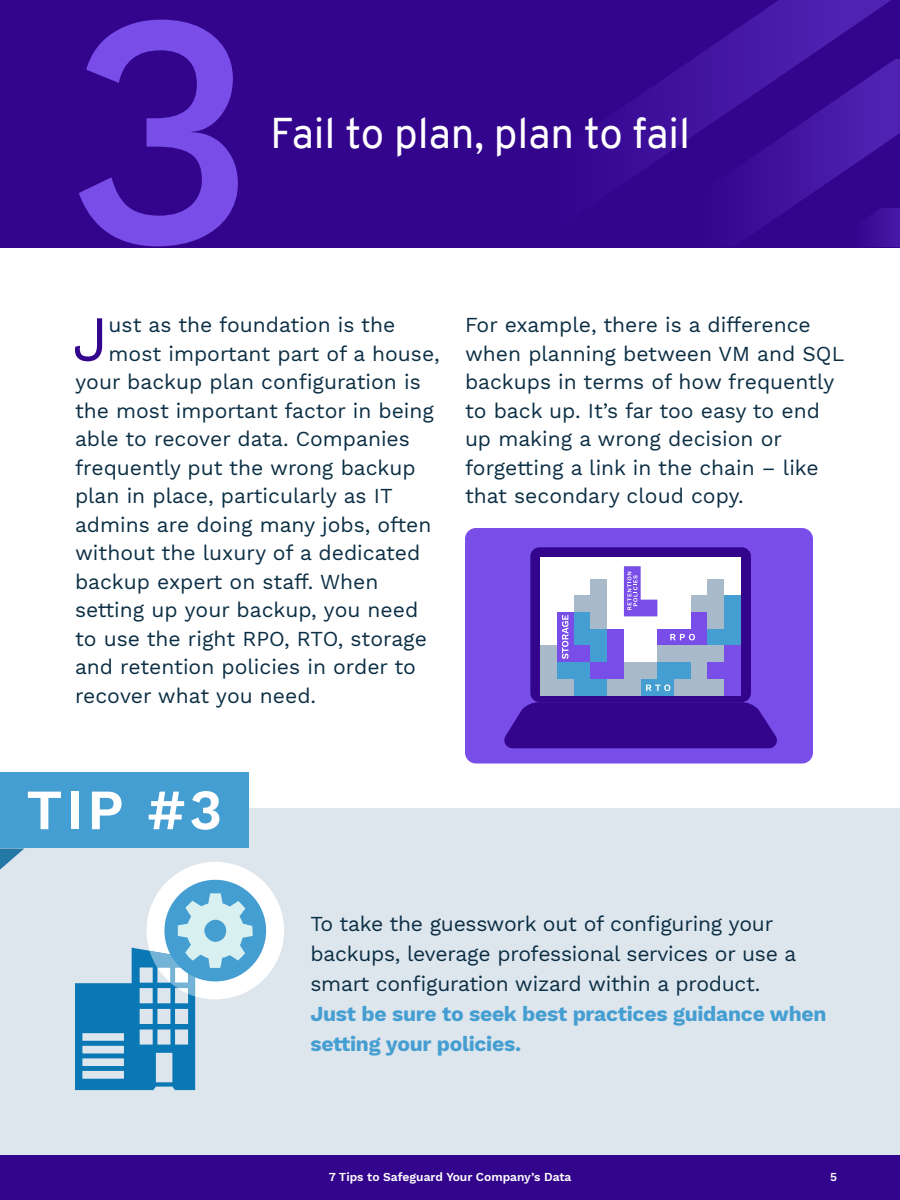
<style>
.page{position:relative;width:900px;height:1200px;background:#fff}
.page>*{position:absolute;margin:0;border:0;box-sizing:border-box;transform-origin:0 0}
.t1{font:500 333.45px "Work Sans";color:#794de8}
.t2{font:64.2px "Work Sans";color:#33058d}
.t3{font:600 57px "Work Sans";color:#fff}
.t4{font:42px "Overpass";color:#fff}
.t5{font:21px/28.5px "Work Sans";color:#0b2e44}
.t6{font:700 21px/30px "Work Sans";letter-spacing:-.01em;color:#459ed1}
.t7{font:600 12px "Work Sans";color:#fff}
</style>
<div class="page">
<div style="left:0;top:809px;width:900px;height:382px;background:#dde5ed"></div>
<div style="left:0;top:0;width:900px;height:247px;background:#33058d"></div>
<img style="left:892px;top:59px;width:8px;height:79px">
<img style="left:892px;top:208px;width:8px;height:39px">
<img style="left:634px;top:0;width:258px;height:247px">
<div style="left:0;top:1155px;width:900px;height:45px;background:#33058c"></div>
<svg style="left:0;top:848px;width:24px;height:22px"></svg>
<div style="left:0;top:772px;width:249px;height:76px;background:#459ed1"></div>
<div style="left:465px;top:528px;width:348px;height:236px;background:#794de8;border-radius:11px"></div>
<svg style="left:75px;top:862px;width:209px;height:228px"></svg>
<div style="left:530px;top:547px;width:221px;height:155px;background:#33058c;border-radius:9px"></div>
<div style="left:540px;top:557px;width:201px;height:139px;background:#fff"></div>
<svg style="left:504px;top:702px;width:273px;height:46px;background:#380a92"></svg>
<div style="left:540px;top:645px;width:17px;height:17px;background:#a8bac9"></div>
<div style="left:540px;top:662px;width:17px;height:17px;background:#a8bac9"></div>
<div style="left:540px;top:679px;width:17px;height:17px;background:#a8bac9"></div>
<div style="left:557px;top:629px;width:17px;height:17px;background:#784de8"></div>
<div style="left:557px;top:645px;width:17px;height:17px;background:#784de8"></div>
<div style="left:557px;top:662px;width:17px;height:17px;background:#459ed1"></div>
<div style="left:557px;top:679px;width:17px;height:17px;background:#a8bac9"></div>
<div style="left:557px;top:612px;width:17px;height:17px;background:#784de8"></div>
<div style="left:574px;top:629px;width:17px;height:17px;background:#459ed1"></div>
<div style="left:574px;top:645px;width:17px;height:17px;background:#784de8"></div>
<div style="left:574px;top:662px;width:17px;height:17px;background:#459ed1"></div>
<div style="left:574px;top:679px;width:17px;height:17px;background:#459ed1"></div>
<div style="left:574px;top:595px;width:17px;height:17px;background:#a8bac9"></div>
<div style="left:574px;top:612px;width:17px;height:17px;background:#459ed1"></div>
<div style="left:590px;top:629px;width:17px;height:17px;background:#459ed1"></div>
<div style="left:590px;top:645px;width:17px;height:17px;background:#459ed1"></div>
<div style="left:590px;top:662px;width:17px;height:17px;background:#784de8"></div>
<div style="left:590px;top:679px;width:17px;height:17px;background:#459ed1"></div>
<div style="left:590px;top:579px;width:17px;height:16px;background:#a8bac9"></div>
<div style="left:590px;top:595px;width:17px;height:17px;background:#a8bac9"></div>
<div style="left:590px;top:612px;width:17px;height:17px;background:#a8bac9"></div>
<div style="left:607px;top:629px;width:17px;height:17px;background:#784de8"></div>
<div style="left:607px;top:645px;width:17px;height:17px;background:#784de8"></div>
<div style="left:607px;top:662px;width:17px;height:17px;background:#784de8"></div>
<div style="left:607px;top:679px;width:17px;height:17px;background:#a8bac9"></div>
<div style="left:624px;top:662px;width:17px;height:17px;background:#a8bac9"></div>
<div style="left:624px;top:679px;width:17px;height:17px;background:#a8bac9"></div>
<div style="left:641px;top:662px;width:16px;height:17px;background:#a8bac9"></div>
<div style="left:641px;top:679px;width:16px;height:17px;background:#459ed1"></div>
<div style="left:657px;top:629px;width:17px;height:17px;background:#784de8"></div>
<div style="left:657px;top:645px;width:17px;height:17px;background:#a8bac9"></div>
<div style="left:657px;top:662px;width:17px;height:17px;background:#459ed1"></div>
<div style="left:657px;top:679px;width:17px;height:17px;background:#459ed1"></div>
<div style="left:674px;top:629px;width:17px;height:17px;background:#784de8"></div>
<div style="left:674px;top:645px;width:17px;height:17px;background:#a8bac9"></div>
<div style="left:674px;top:662px;width:17px;height:17px;background:#459ed1"></div>
<div style="left:674px;top:679px;width:17px;height:17px;background:#a8bac9"></div>
<div style="left:691px;top:629px;width:17px;height:17px;background:#784de8"></div>
<div style="left:691px;top:645px;width:17px;height:17px;background:#a8bac9"></div>
<div style="left:691px;top:662px;width:17px;height:17px;background:#a8bac9"></div>
<div style="left:691px;top:679px;width:17px;height:17px;background:#a8bac9"></div>
<div style="left:691px;top:595px;width:17px;height:17px;background:#a8bac9"></div>
<div style="left:691px;top:612px;width:17px;height:17px;background:#784de8"></div>
<div style="left:708px;top:629px;width:16px;height:17px;background:#459ed1"></div>
<div style="left:708px;top:645px;width:16px;height:17px;background:#a8bac9"></div>
<div style="left:708px;top:662px;width:16px;height:17px;background:#784de8"></div>
<div style="left:708px;top:679px;width:16px;height:17px;background:#a8bac9"></div>
<div style="left:708px;top:579px;width:16px;height:16px;background:#a8bac9"></div>
<div style="left:708px;top:595px;width:16px;height:17px;background:#a8bac9"></div>
<div style="left:708px;top:612px;width:16px;height:17px;background:#a8bac9"></div>
<div style="left:724px;top:629px;width:17px;height:17px;background:#459ed1"></div>
<div style="left:724px;top:645px;width:17px;height:17px;background:#784de8"></div>
<div style="left:724px;top:662px;width:17px;height:17px;background:#784de8"></div>
<div style="left:724px;top:679px;width:17px;height:17px;background:#784de8"></div>
<div style="left:724px;top:595px;width:17px;height:17px;background:#459ed1"></div>
<div style="left:724px;top:612px;width:17px;height:17px;background:#459ed1"></div>
<svg style="left:670px;top:634px;width:25px;height:6px"></svg>
<svg style="left:646px;top:685px;width:24px;height:6px"></svg>
<svg style="left:562px;top:615px;width:6px;height:44px"></svg>
<svg style="left:624px;top:566px;width:33px;height:50px"></svg>
<p class="t1" style="left:64px;top:-66px;width:197px">3</p>
<p class="t4" style="left:270px;top:103px;width:422px">Fail to plan, plan to fail</p>
<p class="t2" style="left:72px;top:301px;width:38px">J</p>
<p class="t5" style="left:109px;top:312px;width:288px">ust as the foundation is the</p>
<p class="t5" style="left:109px;top:340px;width:333px">most important part of a house,</p>
<p class="t5" style="left:75px;top:369px;width:347px">your backup plan configuration is</p>
<p class="t5" style="left:75px;top:397px;width:361px">the most important factor in being</p>
<p class="t5" style="left:75px;top:426px;width:336px">able to recover data. Companies</p>
<p class="t5" style="left:75px;top:454px;width:342px">frequently put the wrong backup</p>
<p class="t5" style="left:75px;top:483px;width:319px">plan in place, particularly as IT</p>
<p class="t5" style="left:75px;top:511px;width:358px">admins are doing many jobs, often</p>
<p class="t5" style="left:75px;top:540px;width:347px">without the luxury of a dedicated</p>
<p class="t5" style="left:75px;top:568px;width:305px">backup expert on staff. When</p>
<p class="t5" style="left:75px;top:597px;width:345px">setting up your backup, you need</p>
<p class="t5" style="left:75px;top:625px;width:354px">to use the right RPO, RTO, storage</p>
<p class="t5" style="left:75px;top:654px;width:342px">and retention policies in order to</p>
<p class="t5" style="left:75px;top:682px;width:243px">recover what you need.</p>
<p class="t5" style="left:465px;top:312px;width:381px">For example, there is a difference when planning between VM and SQL backups in terms of how frequently to back up. It’s far too easy to end up making a wrong decision or forgetting a link in the chain – like that secondary cloud copy.</p>
<p class="t3" style="left:26px;top:777px;width:198px">TIP #3</p>
<p class="t5" style="left:310px;top:910px;width:487px;line-height:30px">To take the guesswork out of configuring your backups, leverage professional services or use a smart configuration wizard within a product.</p>
<p class="t6" style="left:310px;top:1000px;width:518px">Just be sure to seek best practices guidance when setting your policies.</p>
<p class="t7" style="left:329px;top:1170px;width:244px">7 Tips to Safeguard Your Company’s Data</p>
<p class="t7" style="left:830px;top:1170px;width:8px">5</p>
</div>
